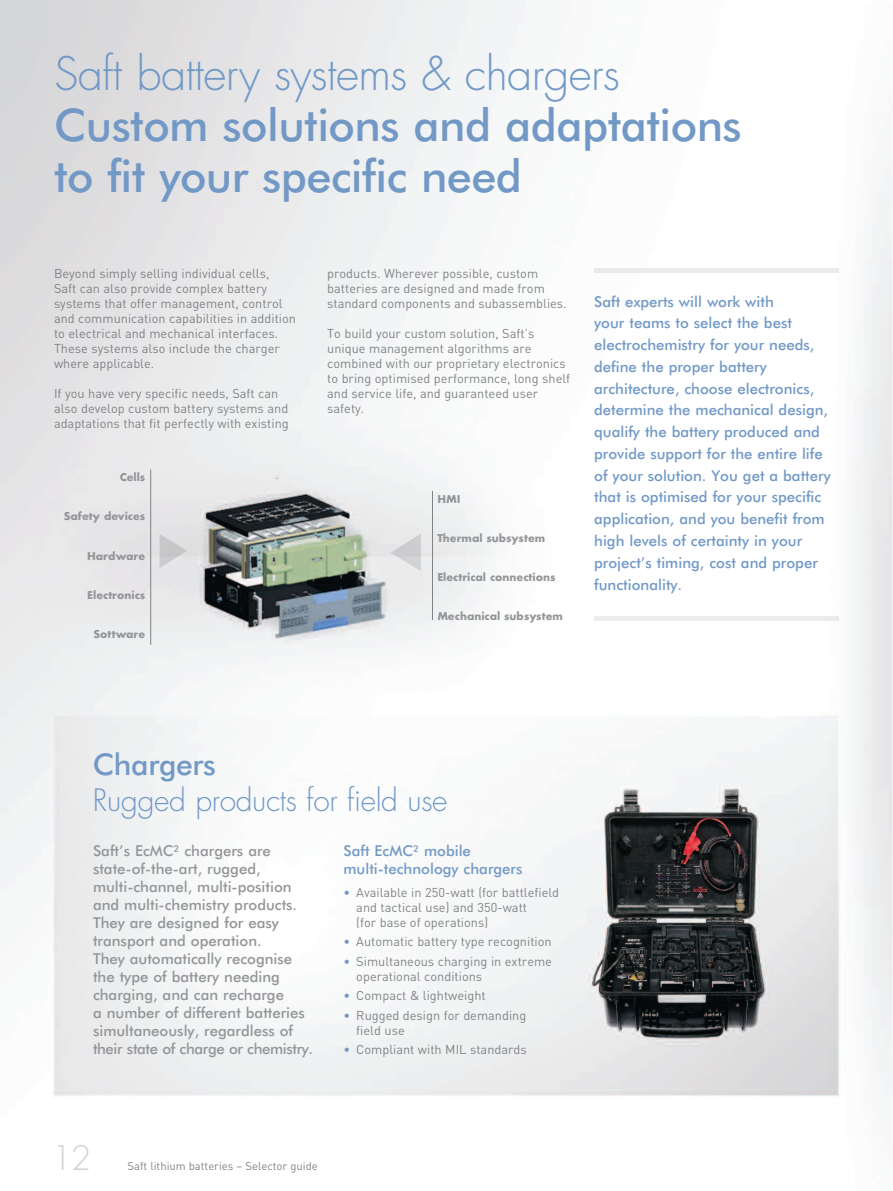
<style>
.page{position:relative;width:893px;height:1191px;background:#fff}
.page>*{position:absolute;margin:0;border:0;box-sizing:border-box;transform-origin:0 0}
.t1{font:500 45px/51px "Futura BT";letter-spacing:-.01em;color:#7299c6}
.t2{font:300 45px "Futura";letter-spacing:-.01em;color:#7299c6}
.t3{font:300 33px "Futura";color:#d1d2d4}
.t4{font:300 30px "Futura";letter-spacing:-.01em;color:#7299c6}
.t5{font:500 30px "Futura BT";letter-spacing:-.01em;color:#7299c6}
.t6{font:500 15px/21.8px "Futura BT";color:#7299c6}
.t7{font:500 15px/18px "Futura BT";color:#939598}
.t8{font:12.75px/15px "DINOT";color:#808285}
.t9{font:11.25px "DINOT";color:#808285}
.t10{font:700 10.5px "Futura";color:#939598}
.s1{color:#7299c6}
</style>
<div class="page">
<img style="left:0;top:0;width:893px;height:1129px">
<img style="left:594px;top:268px;width:245px;height:5px">
<img style="left:594px;top:616px;width:245px;height:5px">
<hr style="left:150px;top:469px;width:1px;height:176px;background:#808285">
<hr style="left:432px;top:491px;width:1px;height:129px;background:#808285">
<img style="left:160px;top:534px;width:27px;height:34px">
<img style="left:391px;top:533px;width:30px;height:38px">
<h1 class="t2" style="left:54px;top:53px;width:567px">Saft battery systems &amp; chargers</h1>
<h1 class="t1" style="left:54px;top:100px;width:689px">Custom solutions and adaptations to fit your specific need</h1>
<p class="t8" style="left:54px;top:267px;width:244px">Beyond simply selling individual cells,<br>Saft can also provide complex battery systems that offer management, control and communication capabilities in addition to electrical and mechanical interfaces.<br>These systems also include the charger where applicable.</p>
<p class="t8" style="left:54px;top:387px;width:236px">If you have very specific needs, Saft can also develop custom battery systems and adaptations that fit perfectly with existing</p>
<p class="t10" style="left:120px;top:470px;width:27px">Cells</p>
<p class="t10" style="left:64px;top:509px;width:83px">Safety devices</p>
<p class="t10" style="left:87px;top:548px;width:60px">Hardware</p>
<p class="t10" style="left:87px;top:587px;width:59px">Electronics</p>
<p class="t10" style="left:93px;top:626px;width:53px">Sottware</p>
<p class="t8" style="left:327px;top:267px;width:241px">products. Wherever possible, custom batteries are designed and made from standard components and subassemblies.</p>
<p class="t8" style="left:327px;top:327px;width:245px">To build your custom solution, Saft’s unique management algorithms are combined with our proprietary electronics to bring optimised performance, long shelf and service life, and guaranteed user safety.</p>
<p class="t10" style="left:437px;top:491px;width:25px">HMI</p>
<p class="t10" style="left:437px;top:530px;width:109px">Thermal subsystem</p>
<p class="t10" style="left:437px;top:569px;width:120px">Electrical connections</p>
<p class="t10" style="left:437px;top:608px;width:127px">Mechanical subsystem</p>
<p class="t6" style="left:594px;top:290px;width:238px">Saft experts will work with<br>your teams to select the best electrochemistry for your needs, define the proper battery architecture, choose electronics, determine the mechanical design, qualify the battery produced and provide support for the entire life of your solution. You get a battery that is optimised for your specific application, and you benefit from high levels of certainty in your project’s timing, cost and proper functionality.</p>
<h3 class="t5" style="left:93px;top:746px;width:125px">Chargers</h3>
<h3 class="t4" style="left:93px;top:786px;width:356px">Rugged products for field use</h3>
<p class="t7" style="left:93px;top:842px;width:222px">Saft’s EcMC² chargers are state-of-the-art, rugged, multi-channel, multi-position and multi-chemistry products.<br>They are designed for easy transport and operation.<br>They automatically recognise the type of battery needing charging, and can recharge<br>a number of different batteries simultaneously, regardless of their state of charge or chemistry.</p>
<p class="t6" style="left:343px;top:842px;width:180px;line-height:18px">Saft EcMC² mobile multi-technology chargers</p>
<p class="t8" style="left:356px;top:886px;width:204px;text-indent:-13px"><span class="s1">•</span> Available in 250-watt (for battlefield and tactical use) and 350-watt<br>(for base of operations)</p>
<p class="t8" style="left:344px;top:935px;width:210px"><span class="s1">•</span> Automatic battery type recognition</p>
<p class="t8" style="left:356px;top:955px;width:197px;text-indent:-13px"><span class="s1">•</span> Simultaneous charging in extreme operational conditions</p>
<p class="t8" style="left:344px;top:989px;width:144px"><span class="s1">•</span> Compact &amp; lightweight</p>
<p class="t8" style="left:356px;top:1009px;width:172px;text-indent:-13px"><span class="s1">•</span> Rugged design for demanding field use</p>
<p class="t8" style="left:344px;top:1043px;width:185px"><span class="s1">•</span> Compliant with MIL standards</p>
<h2 class="t3" style="left:52px;top:1142px;width:41px">12</h2>
<p class="t9" style="left:128px;top:1162px;width:192px">Saft lithium batteries – Selector guide</p>
</div>
